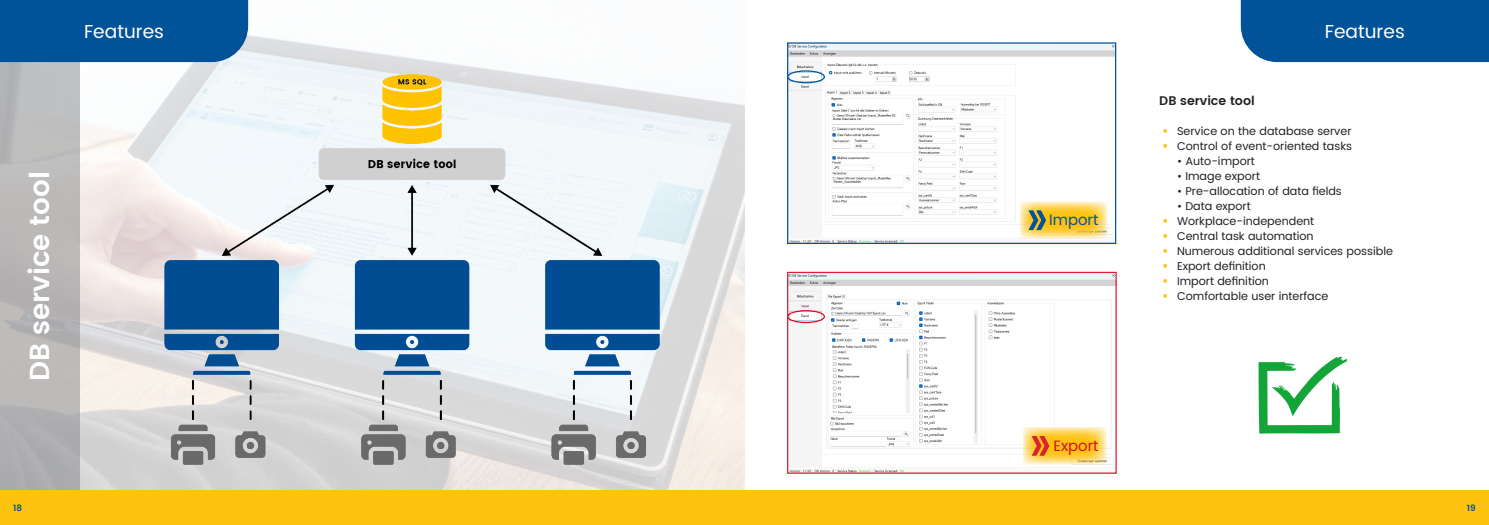
<style>
.page{position:relative;width:1489px;height:525px;background:#fff}
.page>*{position:absolute;margin:0;border:0;box-sizing:border-box;transform-origin:0 0}
.Produkttext{font:600 27.5px "Poppins";color:#fff}
.Seitenheadline_links{font:18.75px "Poppins";color:#fff}
.Produkttext-2{font:15px "Poppins";color:#015399}
.Produkttext-3{font:15px "Poppins";color:#d41124}
.Überschrift_4{font:600 12.5px "Poppins";color:#231f20}
.t1{font:11.25px "Poppins";color:#231f20}
.Seitenzahl{font:600 8.75px "Poppins";color:#015399}
</style>
<div class="page">
<img style="left:79px;top:0;width:665px;height:490px">
<div style="left:1240px;top:0;width:248px;height:62px;background:#015399"></div>
<div style="left:0;top:0;width:79px;height:524px;background:linear-gradient(to right,#b6b6b6,#b9b8b8)"></div>
<div style="left:0;top:0;width:248px;height:62px;background:#015399"></div>
<svg style="left:1258px;top:356px;width:88px;height:77px"></svg>
<img style="left:164px;top:75px;width:495px;height:389px">
<div style="left:0;top:490px;width:1488px;height:34px;background:#fec210"></div>
<img style="left:789px;top:44px;width:325px;height:198px">
<div style="left:787px;top:42px;width:329px;height:202px;border:1px solid #015399"></div>
<div style="left:787px;top:70px;width:38px;height:13px;border:1px solid #015399;border-radius:50%"></div>
<svg style="left:1019px;top:201px;width:88px;height:38px;background:#fcd769"></svg>
<svg style="left:1028px;top:210px;width:18px;height:20px"></svg>
<img style="left:789px;top:274px;width:325px;height:197px">
<div style="left:787px;top:272px;width:329px;height:201px;border:1px solid #da2031"></div>
<svg style="left:1022px;top:427px;width:85px;height:37px;background:#fcd564"></svg>
<svg style="left:1031px;top:436px;width:18px;height:19px"></svg>
<div style="left:787px;top:310px;width:38px;height:13px;border:1px solid #d41124;border-radius:50%"></div>
<p class="Produkttext" style="left:19px;top:381px;width:211px;rotate:-90deg">DB service tool</p>
<p class="Seitenheadline_links" style="left:84px;top:17px;width:81px">Features</p>
<p class="Seitenheadline_links" style="left:1324px;top:17px;width:81px">Features</p>
<p class="Produkttext-2" style="left:1049px;top:209px;width:51px">Import</p>
<p class="Produkttext-3" style="left:1053px;top:434px;width:47px">Export</p>
<p class="Überschrift_4" style="left:1159px;top:91px;width:97px">DB service tool</p>
<p class="t1" style="left:1176px;top:123px;width:176px">Service on the database server</p>
<p class="t1" style="left:1176px;top:138px;width:176px">Control of event-oriented tasks</p>
<p class="t1" style="left:1176px;top:153px;width:79px">• Auto-import</p>
<p class="t1" style="left:1176px;top:168px;width:84px">• Image export</p>
<p class="t1" style="left:1176px;top:183px;width:166px">• Pre-allocation of data fields</p>
<p class="t1" style="left:1176px;top:198px;width:75px">• Data export</p>
<p class="t1" style="left:1176px;top:213px;width:139px">Workplace-independent</p>
<p class="t1" style="left:1176px;top:228px;width:138px">Central task automation</p>
<p class="t1" style="left:1176px;top:243px;width:217px">Numerous additional services possible</p>
<p class="t1" style="left:1176px;top:258px;width:90px">Export definition</p>
<p class="t1" style="left:1176px;top:273px;width:93px">Import definition</p>
<p class="t1" style="left:1176px;top:288px;width:153px">Comfortable user interface</p>
<p class="Seitenzahl" style="left:13px;top:500px;width:10px">18</p>
<p class="Seitenzahl" style="left:1466px;top:500px;width:10px">19</p>
</div>
